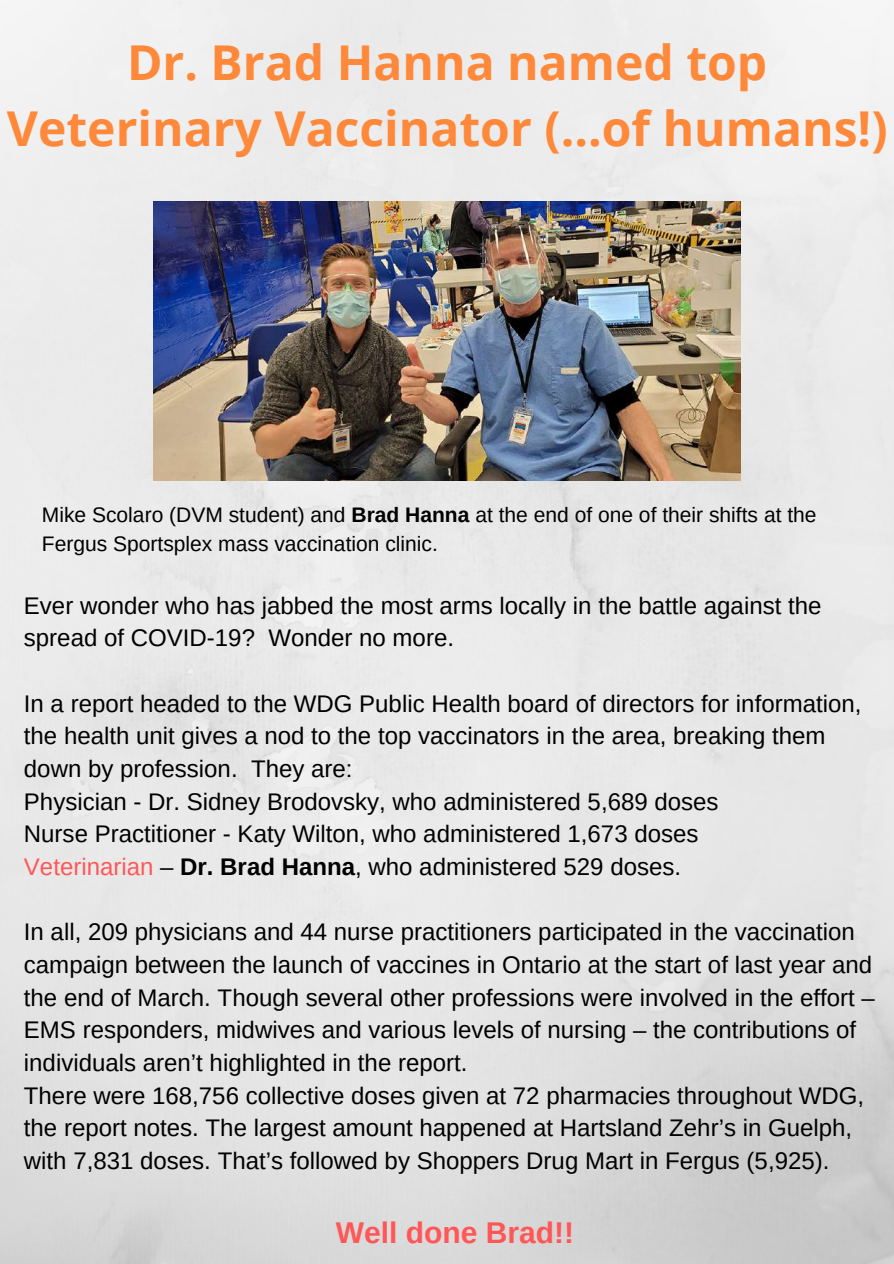
<style>
.page{position:relative;width:894px;height:1264px;background:#fff}
.page>*{position:absolute;margin:0;border:0;box-sizing:border-box;transform-origin:0 0}
.t1{font:700 48px/66.4px "Open Sans";color:#ff893b;text-align:center}
.t2{font:700 30px "Arimo";color:#ff5757}
.t3{font:24px/32.7px "Arimo";color:#000}
.t4{font:21px/29.2px "Arimo";color:#000}
.s1{font-weight:700}
.s2{color:#ff5757}
</style>
<div class="page">
<img style="left:0;top:0;width:893px;height:1263px">
<img style="left:153px;top:201px;width:587px;height:280px">
<h1 class="t1" style="left:7px;top:28px;width:882px">Dr. Brad Hanna named top<br>Veterinary Vaccinator (...of humans!)</h1>
<p class="t4" style="left:42px;top:500px;width:776px">Mike Scolaro (DVM student) and <span class="s1">Brad Hanna</span> at the end of one of their shifts at the<br>Fergus Sportsplex mass vaccination clinic.</p>
<p class="t3" style="left:24px;top:589px;width:798px">Ever wonder who has jabbed the most arms locally in the battle against the spread of COVID-19? Wonder no more.</p>
<p class="t3" style="left:24px;top:687px;width:838px">In a report headed to the WDG Public Health board of directors for information, the health unit gives a nod to the top vaccinators in the area, breaking them down by profession. They are:<br>Physician - Dr. Sidney Brodovsky, who administered 5,689 doses<br>Nurse Practitioner - Katy Wilton, who administered 1,673 doses<br><span class="s2">Veterinarian</span> – <span class="s1">Dr. Brad Hanna</span>, who administered 529 doses.</p>
<p class="t3" style="left:24px;top:915px;width:852px">In all, 209 physicians and 44 nurse practitioners participated in the vaccination campaign between the launch of vaccines in Ontario at the start of last year and the end of March. Though several other professions were involved in the effort – EMS responders, midwives and various levels of nursing – the contributions of individuals aren’t highlighted in the report.<br>There were 168,756 collective doses given at 72 pharmacies throughout WDG, the report notes. The largest amount happened at Hartsland Zehr’s in Guelph, with 7,831 doses. That’s followed by Shoppers Drug Mart in Fergus (5,925).</p>
<p class="t2" style="left:335px;top:1216px;width:240px">Well done Brad!!</p>
</div>
